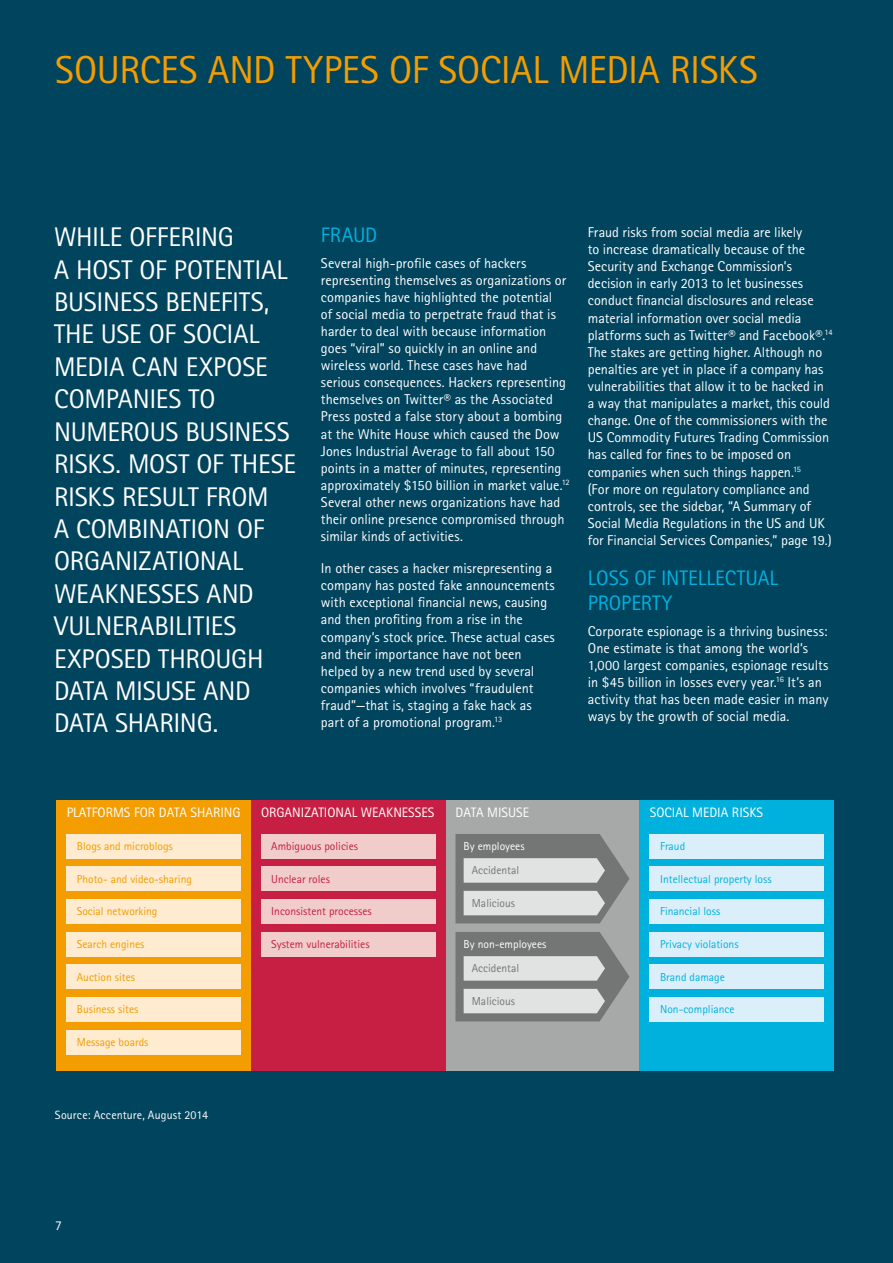
<style>
.page{position:relative;width:893px;height:1263px;background:#00445e}
.page>*{position:absolute;margin:0;border:0;box-sizing:border-box;transform-origin:0 0}
.t1{font:39px "Rotis Sans Seriffor ACN";letter-spacing:-.005em;color:#f39d00}
.t2{font:27px/32.4px "Rotis Sans Seriffor ACN";letter-spacing:-.01em;color:#fff}
.t3{font:21px/25.2px "Rotis Sans Seriffor ACN";color:#00b1de}
.t4{font:14.25px/17.1px "Rotis Sans Seriffor ACN";color:#fff}
.t5{font:13.65px "Rotis Sans Seriffor ACN";color:#fff}
.t6{font:13.5px "Rotis Sans Seriffor ACN";color:#fff}
.t7{font:12px "Rotis Sans Seriffor ACN";letter-spacing:.01em;color:#fff}
.t8{font:11.55px "Rotis Sans Seriffor ACN";color:#f39d00}
.t9{font:11.55px "Rotis Sans Seriffor ACN";color:#00b1de}
.t10{font:11.55px "Rotis Sans Seriffor ACN";color:#c61f43}
.t11{font:11.55px "Rotis Sans Seriffor ACN";color:#747575}
.t12{font:11.55px "Rotis Sans Seriffor ACN";color:#fff}
</style>
<div class="page">
<div style="left:445px;top:800px;width:195px;height:271px;background:#a7a8a8"></div>
<div style="left:251px;top:800px;width:194px;height:271px;background:#c61f43"></div>
<div style="left:640px;top:800px;width:194px;height:271px;background:#00b1de"></div>
<div style="left:56px;top:800px;width:195px;height:271px;background:#f39d00"></div>
<div style="left:67px;top:834px;width:174px;height:24px;background:#ffebcf"></div>
<div style="left:261px;top:834px;width:174px;height:24px;background:#f0cdca"></div>
<svg style="left:455px;top:834px;width:174px;height:89px;background:#a7a8a8"></svg>
<svg style="left:455px;top:932px;width:174px;height:89px;background:#a7a8a8"></svg>
<div style="left:261px;top:866px;width:174px;height:25px;background:#f0cdca"></div>
<div style="left:261px;top:899px;width:174px;height:25px;background:#f0cdca"></div>
<div style="left:261px;top:932px;width:174px;height:24px;background:#f0cdca"></div>
<div style="left:67px;top:867px;width:174px;height:24px;background:#ffebcf"></div>
<div style="left:67px;top:899px;width:174px;height:25px;background:#ffebcf"></div>
<div style="left:67px;top:932px;width:174px;height:24px;background:#ffebcf"></div>
<div style="left:67px;top:964px;width:174px;height:25px;background:#ffebcf"></div>
<div style="left:67px;top:997px;width:174px;height:25px;background:#ffebcf"></div>
<div style="left:650px;top:834px;width:174px;height:24px;background:#dbeffa"></div>
<div style="left:650px;top:867px;width:174px;height:24px;background:#dbeffa"></div>
<div style="left:650px;top:899px;width:174px;height:25px;background:#dbeffa"></div>
<div style="left:650px;top:932px;width:174px;height:24px;background:#dbeffa"></div>
<div style="left:650px;top:964px;width:174px;height:25px;background:#dbeffa"></div>
<div style="left:650px;top:997px;width:174px;height:25px;background:#dbeffa"></div>
<div style="left:67px;top:1030px;width:174px;height:24px;background:#ffebcf"></div>
<h1 class="t1" style="left:55px;top:47px;width:704px">SOURCES AND TYPES OF SOCIAL MEDIA RISKS</h1>
<p class="t2" style="left:54px;top:221px;width:243px">WHILE OFFERING<br>A HOST OF POTENTIAL<br>BUSINESS BENEFITS,<br>THE USE OF SOCIAL<br>MEDIA CAN EXPOSE<br>COMPANIES TO<br>NUMEROUS BUSINESS<br>RISKS. MOST OF THESE<br>RISKS RESULT FROM<br>A COMBINATION OF<br>ORGANIZATIONAL<br>WEAKNESSES AND<br>VULNERABILITIES<br>EXPOSED THROUGH<br>DATA MISUSE AND<br>DATA SHARING.</p>
<h3 class="t3" style="left:321px;top:222px;width:58px">FRAUD</h3>
<p class="t4" style="left:321px;top:254px;width:250px">Several high-profile cases of hackers representing themselves as organizations or companies have highlighted the potential<br>of social media to perpetrate fraud that is harder to deal with because information goes “viral” so quickly in an online and wireless world. These cases have had serious consequences. Hackers representing themselves on Twitter® as the Associated Press posted a false story about a bombing at the White House which caused the Dow Jones Industrial Average to fall about 150 points in a matter of minutes, representing approximately $150 billion in market value.<sup>12<br></sup>Several other news organizations have had their online presence compromised through similar kinds of activities.</p>
<p class="t4" style="left:321px;top:560px;width:235px">In other cases a hacker misrepresenting a company has posted fake announcements with exceptional financial news, causing and then profiting from a rise in the company’s stock price. These actual cases and their importance have not been helped by a new trend used by several companies which involves “fraudulent fraud”—that is, staging a fake hack as part of a promotional program.<sup>13</sup></p>
<p class="t4" style="left:588px;top:224px;width:246px">Fraud risks from social media are likely<br>to increase dramatically because of the Security and Exchange Commission’s decision in early 2013 to let businesses conduct financial disclosures and release material information over social media platforms such as Twitter® and Facebook®.<sup>14<br></sup>The stakes are getting higher. Although no penalties are yet in place if a company has vulnerabilities that allow it to be hacked in a way that manipulates a market, this could change. One of the commissioners with the US Commodity Futures Trading Commission has called for fines to be imposed on companies when such things happen.<sup>15<br></sup>(For more on regulatory compliance and controls, see the sidebar, “A Summary of Social Media Regulations in the US and UK for Financial Services Companies,” page 19.)</p>
<h3 class="t3" style="left:588px;top:565px;width:192px">LOSS OF INTELLECTUAL<br>PROPERTY</h3>
<p class="t4" style="left:588px;top:622px;width:242px">Corporate espionage is a thriving business:<br>One estimate is that among the world’s 1,000 largest companies, espionage results in $45 billion in losses every year.<sup>16</sup> It’s an activity that has been made easier in many ways by the growth of social media.</p>
<p class="t5" style="left:67px;top:805px;width:176px">PLATFORMS FOR DATA SHARING</p>
<p class="t5" style="left:261px;top:805px;width:175px">ORGANIZATIONAL WEAKNESSES</p>
<p class="t5" style="left:455px;top:805px;width:75px">DATA MISUSE</p>
<p class="t5" style="left:650px;top:805px;width:115px">SOCIAL MEDIA RISKS</p>
<p class="t8" style="left:77px;top:839px;width:97px">Blogs and microblogs</p>
<p class="t10" style="left:271px;top:839px;width:88px">Ambiguous policies</p>
<p class="t11" style="left:472px;top:863px;width:49px">Accidental</p>
<p class="t11" style="left:472px;top:896px;width:45px">Malicious</p>
<p class="t9" style="left:660px;top:839px;width:27px">Fraud</p>
<p class="t9" style="left:660px;top:872px;width:113px">Intellectual property loss</p>
<p class="t9" style="left:660px;top:905px;width:62px">Financial loss</p>
<p class="t9" style="left:660px;top:937px;width:80px">Privacy violations</p>
<p class="t9" style="left:660px;top:970px;width:66px">Brand damage</p>
<p class="t9" style="left:660px;top:1002px;width:76px">Non-compliance</p>
<p class="t12" style="left:464px;top:839px;width:62px">By employees</p>
<p class="t10" style="left:271px;top:872px;width:60px">Unclear roles</p>
<p class="t10" style="left:271px;top:904px;width:102px">Inconsistent processes</p>
<p class="t10" style="left:271px;top:937px;width:100px">System vulnerabilities</p>
<p class="t8" style="left:77px;top:872px;width:117px">Photo- and video-sharing</p>
<p class="t8" style="left:77px;top:905px;width:82px">Social networking</p>
<p class="t8" style="left:77px;top:937px;width:69px">Search engines</p>
<p class="t8" style="left:77px;top:970px;width:60px">Auction sites</p>
<p class="t8" style="left:77px;top:1003px;width:63px">Business sites</p>
<p class="t12" style="left:464px;top:937px;width:84px">By non-employees</p>
<p class="t11" style="left:472px;top:961px;width:49px">Accidental</p>
<p class="t11" style="left:472px;top:994px;width:45px">Malicious</p>
<p class="t8" style="left:77px;top:1035px;width:73px">Message boards</p>
<p class="t7" style="left:55px;top:1108px;width:155px">Source: Accenture, August 2014</p>
<p class="t6" style="left:55px;top:1217px;width:8px">7</p>
</div>
